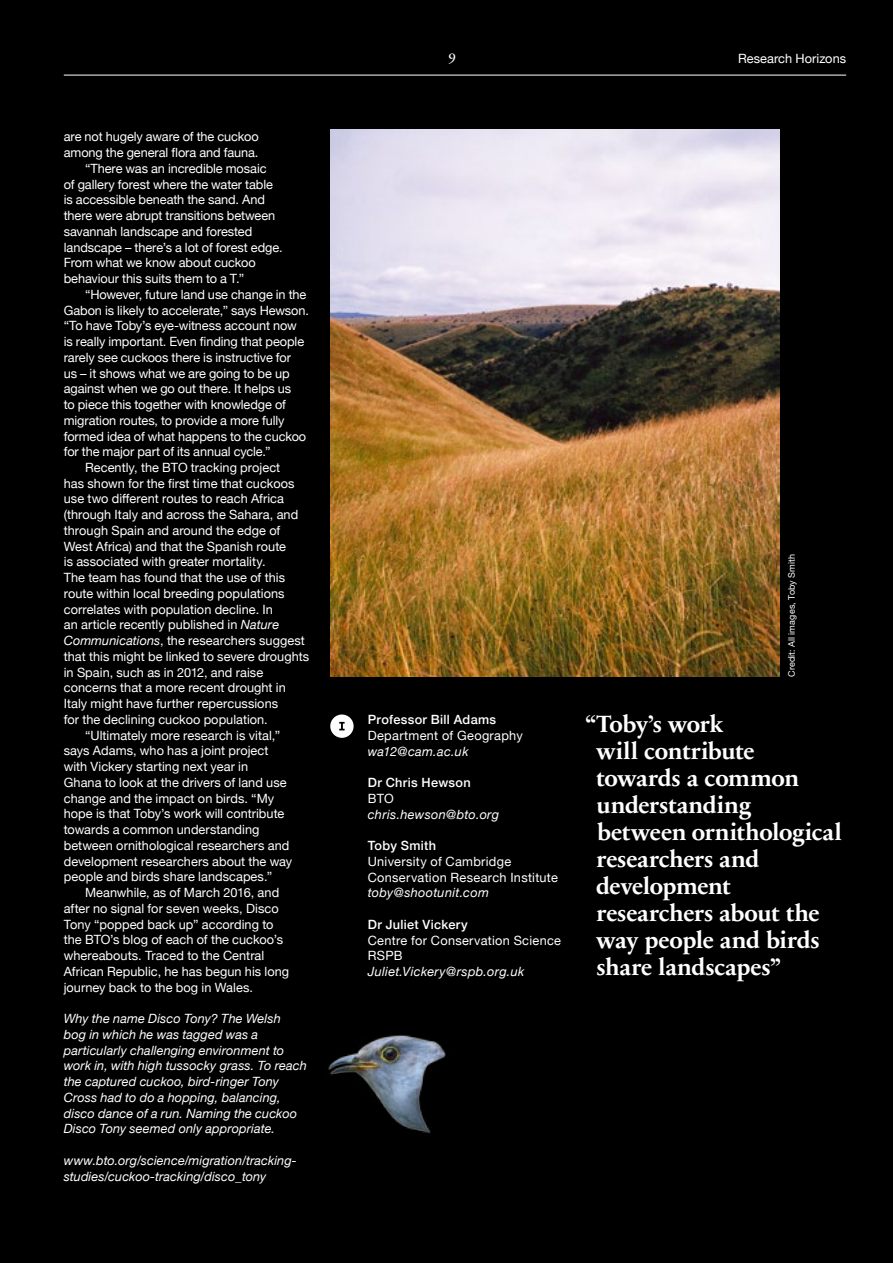
<style>
.page{position:relative;width:893px;height:1263px;background:#000}
.page>*{position:absolute;margin:0;border:0;box-sizing:border-box;transform-origin:0 0}
.t1{font:700 24px/27px "Sabon Next LT Pro";letter-spacing:-.015em;color:#fff}
.t2{font:15px "Sabon Next LT";color:#fff}
.t3{font:12.75px "Helvetica Neue";color:#fff}
.t4{font:italic 12.75px/15.8px "Helvetica Neue";letter-spacing:.005em;color:#fff}
.t5{font:12.75px/15.8px "Helvetica Neue";letter-spacing:.025em;color:#fff}
.t6{font:italic 12.75px "Helvetica Neue";letter-spacing:.025em;color:#fff}
.t7{font:500 12.75px "Helvetica Neue";letter-spacing:.025em;color:#fff}
.t8{font:9px "Helvetica Neue";letter-spacing:.015em;color:#fff}
.s1{font-style:italic}
</style>
<div class="page">
<hr style="left:64px;top:75px;width:782px;height:1px;background:#fff">
<svg style="left:330px;top:714px;width:24px;height:24px"></svg>
<img style="left:330px;top:130px;width:450px;height:547px">
<img style="left:305px;top:1008px;width:166px;height:147px">
<p class="t3" style="left:64px;top:128px;width:196px">are not hugely aware of the cuckoo</p>
<p class="t3" style="left:64px;top:143px;width:196px">among the general flora and fauna.</p>
<p class="t3" style="left:85px;top:159px;width:183px">“There was an incredible mosaic</p>
<p class="t3" style="left:64px;top:175px;width:211px">of gallery forest where the water table</p>
<p class="t3" style="left:64px;top:191px;width:203px">is accessible beneath the sand. And</p>
<p class="t3" style="left:64px;top:206px;width:213px">there were abrupt transitions between</p>
<p class="t3" style="left:64px;top:222px;width:190px">savannah landscape and forested</p>
<p class="t3" style="left:64px;top:238px;width:220px">landscape – there’s a lot of forest edge.</p>
<p class="t3" style="left:64px;top:254px;width:193px">From what we know about cuckoo</p>
<p class="t3" style="left:64px;top:269px;width:182px">behaviour this suits them to a T.”</p>
<p class="t3" style="left:85px;top:285px;width:223px">“However, future land use change in the</p>
<p class="t3" style="left:64px;top:301px;width:247px">Gabon is likely to accelerate,” says Hewson.</p>
<p class="t3" style="left:64px;top:316px;width:234px">“To have Toby’s eye-witness account now</p>
<p class="t3" style="left:64px;top:332px;width:242px">is really important. Even finding that people</p>
<p class="t3" style="left:64px;top:348px;width:229px">rarely see cuckoos there is instructive for</p>
<p class="t3" style="left:64px;top:364px;width:227px">us – it shows what we are going to be up</p>
<p class="t3" style="left:64px;top:379px;width:229px">against when we go out there. It helps us</p>
<p class="t3" style="left:64px;top:395px;width:224px">to piece this together with knowledge of</p>
<p class="t3" style="left:64px;top:411px;width:222px">migration routes, to provide a more fully</p>
<p class="t3" style="left:64px;top:427px;width:244px">formed idea of what happens to the cuckoo</p>
<p class="t3" style="left:64px;top:442px;width:208px">for the major part of its annual cycle.”</p>
<p class="t3" style="left:85px;top:458px;width:197px">Recently, the BTO tracking project</p>
<p class="t3" style="left:64px;top:474px;width:232px">has shown for the first time that cuckoos</p>
<p class="t3" style="left:64px;top:490px;width:222px">use two different routes to reach Africa</p>
<p class="t3" style="left:64px;top:505px;width:236px">(through Italy and across the Sahara, and</p>
<p class="t3" style="left:64px;top:521px;width:218px">through Spain and around the edge of</p>
<p class="t3" style="left:64px;top:537px;width:224px">West Africa) and that the Spanish route</p>
<p class="t3" style="left:64px;top:553px;width:203px">is associated with greater mortality.</p>
<p class="t3" style="left:64px;top:568px;width:223px">The team has found that the use of this</p>
<p class="t3" style="left:64px;top:584px;width:222px">route within local breeding populations</p>
<p class="t3" style="left:64px;top:600px;width:211px">correlates with population decline. In</p>
<p class="t3" style="left:64px;top:616px;width:217px">an article recently published in <span class="s1">Nature</span></p>
<p class="t3" style="left:64px;top:631px;width:243px"><span class="s1">Communications</span>, the researchers suggest</p>
<p class="t3" style="left:64px;top:647px;width:247px">that this might be linked to severe droughts</p>
<p class="t3" style="left:64px;top:663px;width:201px">in Spain, such as in 2012, and raise</p>
<p class="t3" style="left:64px;top:679px;width:224px">concerns that a more recent drought in</p>
<p class="t3" style="left:64px;top:694px;width:216px">Italy might have further repercussions</p>
<p class="t3" style="left:64px;top:710px;width:206px">for the declining cuckoo population.</p>
<p class="t3" style="left:85px;top:726px;width:197px">“Ultimately more research is vital,”</p>
<p class="t3" style="left:64px;top:742px;width:206px">says Adams, who has a joint project</p>
<p class="t3" style="left:64px;top:757px;width:186px">with Vickery starting next year in</p>
<p class="t3" style="left:64px;top:773px;width:224px">Ghana to look at the drivers of land use</p>
<p class="t3" style="left:64px;top:789px;width:212px">change and the impact on birds. “My</p>
<p class="t3" style="left:64px;top:805px;width:222px">hope is that Toby’s work will contribute</p>
<p class="t3" style="left:64px;top:820px;width:197px">towards a common understanding</p>
<p class="t3" style="left:64px;top:836px;width:227px">between ornithological researchers and</p>
<p class="t3" style="left:64px;top:852px;width:230px">development researchers about the way</p>
<p class="t3" style="left:64px;top:868px;width:210px">people and birds share landscapes.”</p>
<p class="t3" style="left:85px;top:883px;width:196px">Meanwhile, as of March 2016, and</p>
<p class="t3" style="left:64px;top:899px;width:216px">after no signal for seven weeks, Disco</p>
<p class="t3" style="left:64px;top:915px;width:211px">Tony “popped back up” according to</p>
<p class="t3" style="left:64px;top:931px;width:221px">the BTO’s blog of each of the cuckoo’s</p>
<p class="t3" style="left:64px;top:946px;width:202px">whereabouts. Traced to the Central</p>
<p class="t3" style="left:64px;top:962px;width:227px">African Republic, he has begun his long</p>
<p class="t3" style="left:64px;top:978px;width:191px">journey back to the bog in Wales.</p>
<p class="t4" style="left:64px;top:1011px;width:245px">Why the name Disco Tony? The Welsh<br>bog in which he was tagged was a particularly challenging environment to work in, with high tussocky grass. To reach the captured cuckoo, bird-ringer Tony Cross had to do a hopping, balancing, disco dance of a run. Naming the cuckoo Disco Tony seemed only appropriate.</p>
<p class="t4" style="left:64px;top:1153px;width:234px">www.bto.org/science/migration/tracking&shy;studies/cuckoo-tracking/disco_tony</p>
<p class="t2" style="left:448px;top:49px;width:9px">9</p>
<p class="t3" style="left:738px;top:49px;width:110px">Research Horizons</p>
<p class="t7" style="left:368px;top:709px;width:130px">Professor Bill Adams</p>
<p class="t5" style="left:368px;top:728px;width:157px">Department of Geography</p>
<p class="t6" style="left:368px;top:742px;width:102px">wa12@cam.ac.uk</p>
<p class="t7" style="left:368px;top:772px;width:104px">Dr Chris Hewson</p>
<p class="t3" style="left:368px;top:789px;width:27px">BTO</p>
<p class="t6" style="left:368px;top:805px;width:133px">chris.hewson@bto.org</p>
<p class="t7" style="left:368px;top:835px;width:70px">Toby Smith</p>
<p class="t5" style="left:368px;top:854px;width:192px">University of Cambridge<br>Conservation Research Institute</p>
<p class="t6" style="left:368px;top:884px;width:123px">toby@shootunit.com</p>
<p class="t7" style="left:368px;top:914px;width:101px">Dr Juliet Vickery</p>
<p class="t5" style="left:368px;top:933px;width:195px">Centre for Conservation Science<br>RSPB</p>
<p class="t6" style="left:368px;top:962px;width:158px">Juliet.Vickery@rspb.org.uk</p>
<p class="t8" style="left:785px;top:677px;width:124px;rotate:-90deg">Credit: All images, Toby Smith</p>
<h1 class="t1" style="left:596px;top:709px;width:248px;text-indent:-11px">“Toby’s work<br>will contribute towards a common understanding between ornithological researchers and development researchers about the way people and birds share landscapes”</h1>
</div>
